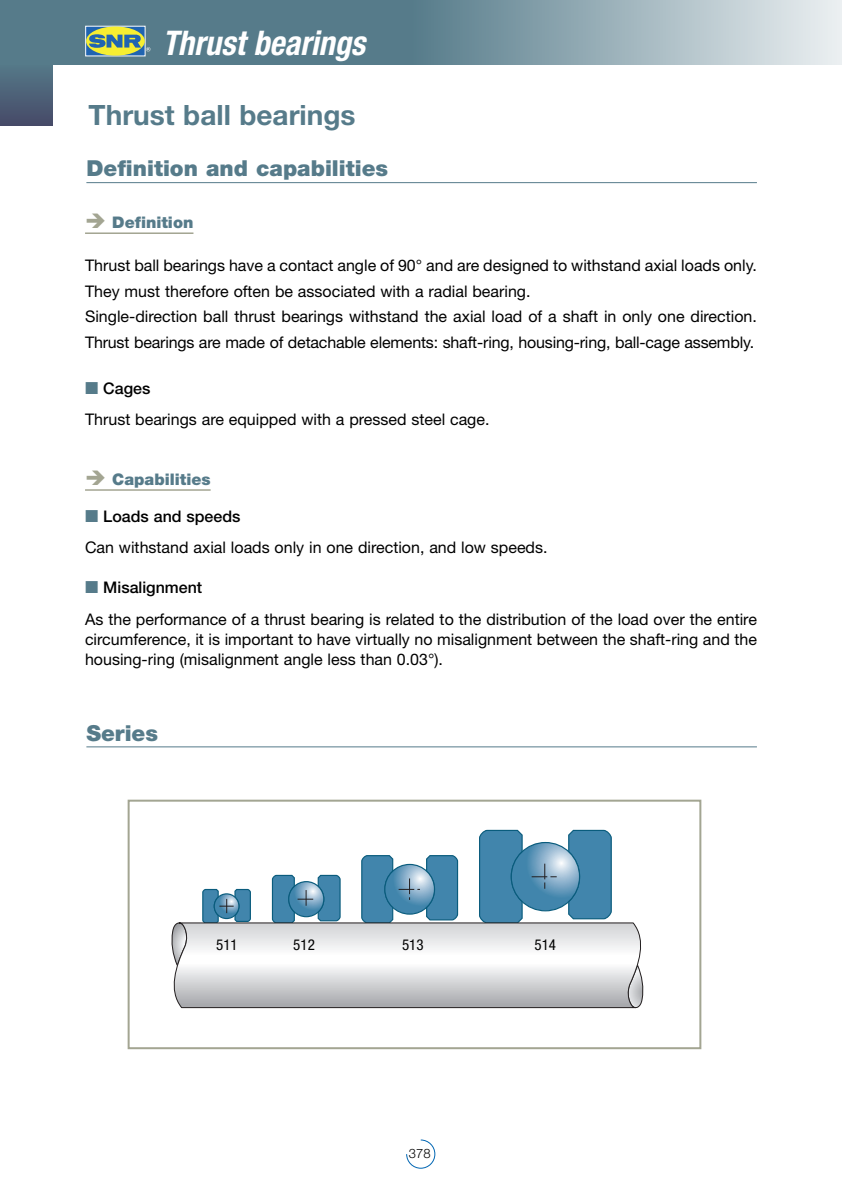
<style>
.page{position:relative;width:842px;height:1191px;background:#fff}
.page>*{position:absolute;margin:0;border:0;box-sizing:border-box;transform-origin:0 0}
.t1{font:italic 700 condensed 34px "Helvetica Neue";color:#fff;scale:.95 1}
.t2{font:700 28px "Helvetica Neue";color:#567b8a}
.t3{font:900 22px "Helvetica Neue";color:#567b8a}
.t4{font:16px/25.6px "Helvetica Neue";color:#000}
.t5{font:500 16px "Helvetica Neue";color:#000}
.t6{font:900 16px "Helvetica Neue";color:#567b8a}
.t7{font:condensed 15px "Helvetica Neue";color:#000}
.t8{font:300 13px "Helvetica Neue";color:#000}
</style>
<div class="page">
<div style="left:0;top:63px;width:53px;height:62px;background:linear-gradient(to bottom,#557a89,#464b68)"></div>
<div style="left:412px;top:0;width:430px;height:64px;background:linear-gradient(to right,#567b8a,#ecf0f2)"></div>
<div style="left:0;top:0;width:413px;height:64px;background:#567b8a"></div>
<svg style="left:406px;top:1139px;width:29px;height:29px"></svg>
<div style="left:86px;top:26px;width:59px;height:30px;background:#2064b1"></div>
<div style="left:86px;top:26px;width:59px;height:30px;background:#f6ee31;border-radius:50%"></div>
<svg style="left:89px;top:34px;width:61px;height:17px"></svg>
<hr style="left:86px;top:182px;width:671px;height:1px;background:#567b8a">
<hr style="left:85px;top:232px;width:108px;height:2px;background:#a3a592">
<hr style="left:85px;top:489px;width:126px;height:2px;background:#a3a592">
<hr style="left:86px;top:746px;width:671px;height:1px;background:#567b8a">
<svg style="left:202px;top:830px;width:410px;height:92px"></svg>
<svg style="left:172px;top:922px;width:471px;height:86px"></svg>
<div style="left:128px;top:799px;width:573px;height:250px;border:2px solid #a3a592"></div>
<h1 class="t1" style="left:162px;top:31px;width:215px">Thrust bearings</h1>
<h2 class="t2" style="left:89px;top:105px;width:268px">Thrust ball bearings</h2>
<h3 class="t3" style="left:86px;top:161px;width:303px">Definition and capabilities</h3>
<p class="t6" style="left:112px;top:217px;width:83px">Definition</p>
<p class="t4" style="left:85px;top:254px;width:673px">Thrust ball bearings have a contact angle of 90° and are designed to withstand axial loads only.<br>They must therefore often be associated with a radial bearing.<br>Single-direction ball thrust bearings withstand the axial load of a shaft in only one direction.<br>Thrust bearings are made of detachable elements: shaft-ring, housing-ring, ball-cage assembly.</p>
<p class="t5" style="left:103px;top:382px;width:49px">Cages</p>
<p class="t4" style="left:85px;top:408px;width:406px">Thrust bearings are equipped with a pressed steel cage.</p>
<p class="t6" style="left:112px;top:473px;width:100px">Capabilities</p>
<p class="t5" style="left:103px;top:510px;width:139px">Loads and speeds</p>
<p class="t4" style="left:85px;top:536px;width:464px">Can withstand axial loads only in one direction, and low speeds.</p>
<p class="t5" style="left:103px;top:582px;width:100px">Misalignment</p>
<p class="t4" style="left:85px;top:610px;width:673px;line-height:20px;text-align:justify">As the performance of a thrust bearing is related to the distribution of the load over the entire circumference, it is important to have virtually no misalignment between the shaft-ring and the housing-ring (misalignment angle less than 0.03°).</p>
<h3 class="t3" style="left:86px;top:725px;width:73px">Series</h3>
<p class="t7" style="left:216px;top:939px;width:23px">511</p>
<p class="t7" style="left:293px;top:939px;width:23px">512</p>
<p class="t7" style="left:402px;top:939px;width:23px">513</p>
<p class="t7" style="left:534px;top:939px;width:23px">514</p>
<p class="t8" style="left:409px;top:1148px;width:23px">378</p>
</div>
